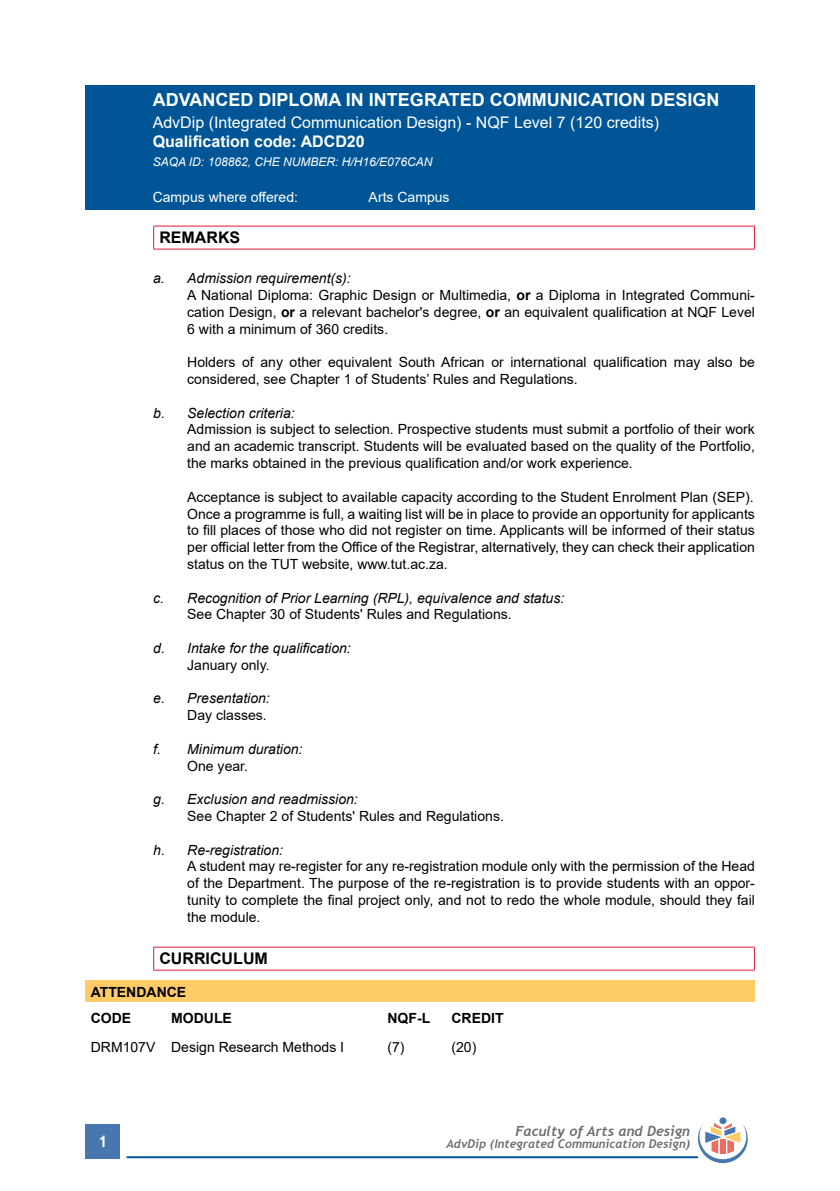
<style>
.page{position:relative;width:840px;height:1191px;background:#fff}
.page>*{position:absolute;margin:0;border:0;box-sizing:border-box;transform-origin:0 0}
.t1{font:700 18px "Arial";color:#fff}
.t2{font:16px "Arial";color:#fff}
.t3{font:700 16px "Arial";color:#fff}
.t4{font:700 16px "Arial";color:#000}
.t5{font:700 16px "Trebuchet MS";color:#fff}
.t6{font:14px/16.8px "Arial";color:#000;text-align:justify}
.t7{font:italic 14px "Arial";color:#000}
.t8{font:700 14px/26.4px "Arial";color:#000}
.t9{font:14px "Arial";color:#fff}
.t10{font:italic 700 14px "Trebuchet";color:#6d6e71}
.t11{font:italic 700 12px "Trebuchet";color:#6d6e71}
.t12{font:italic 12px "Arial";color:#fff}
.s1{font-style:italic}
.s2{font-weight:700}
</style>
<div class="page">
<div style="left:86px;top:1124px;width:34px;height:34px;background:#4777ae"></div>
<hr style="left:126px;top:1156px;width:571px;height:2px;background:#005596">
<div style="left:719px;top:1117px;width:7px;height:7px;background:#4777ae;border-radius:50%"></div>
<svg style="left:697px;top:1123px;width:50px;height:40px"></svg>
<div style="left:85px;top:85px;width:669px;height:125px;background:#005596"></div>
<hr style="left:153px;top:226px;width:601px;height:1px;background:#e31837">
<svg style="left:153px;top:227px;width:1px;height:21px"></svg>
<svg style="left:753px;top:227px;width:1px;height:21px"></svg>
<hr style="left:153px;top:248px;width:601px;height:1px;background:#e31837">
<hr style="left:153px;top:946px;width:601px;height:1px;background:#e31837">
<svg style="left:153px;top:947px;width:1px;height:22px"></svg>
<svg style="left:753px;top:947px;width:1px;height:22px"></svg>
<hr style="left:153px;top:969px;width:601px;height:1px;background:#e31837">
<div style="left:85px;top:980px;width:669px;height:22px;background:#ffcb66"></div>
<p class="t1" style="left:153px;top:87px;width:568px">ADVANCED DIPLOMA IN INTEGRATED COMMUNICATION DESIGN</p>
<p class="t2" style="left:153px;top:111px;width:507px">AdvDip (Integrated Communication Design) - NQF Level 7 (120 credits)</p>
<p class="t3" style="left:153px;top:130px;width:213px">Qualification code: ADCD20</p>
<p class="t12" style="left:153px;top:154px;width:281px">SAQA ID: 108862, CHE NUMBER: H/H16/E076CAN</p>
<p class="t9" style="left:153px;top:187px;width:147px">Campus where offered:</p>
<p class="t9" style="left:368px;top:187px;width:82px">Arts Campus</p>
<p class="t4" style="left:159px;top:226px;width:82px">REMARKS</p>
<p class="t6" style="left:187px;top:270px;width:569px;text-align:left;text-indent:-34px"><span class="s1">a. Admission requirement(s):<br></span>A National Diploma: Graphic Design or Multimedia, <span class="s2">or</span> a Diploma in Integrated Communi&shy;cation Design, <span class="s2">or</span> a relevant bachelor's degree, <span class="s2">or</span> an equivalent qualification at NQF Level 6 with a minimum of 360 credits.</p>
<p class="t6" style="left:187px;top:354px;width:569px">Holders of any other equivalent South African or international qualification may also be considered, see Chapter 1 of Students’ Rules and Regulations.</p>
<p class="t7" style="left:153px;top:404px;width:143px">b. Selection criteria:</p>
<p class="t6" style="left:187px;top:421px;width:569px">Admission is subject to selection. Prospective students must submit a portfolio of their work and an academic transcript. Students will be evaluated based on the quality of the Portfolio, the marks obtained in the previous qualification and/or work experience.</p>
<p class="t6" style="left:187px;top:488px;width:569px">Acceptance is subject to available capacity according to the Student Enrolment Plan (SEP).<br>Once a programme is full, a waiting list will be in place to provide an opportunity for applicants to fill places of those who did not register on time. Applicants will be informed of their status per official letter from the Office of the Registrar, alternatively, they can check their application status on the TUT website, www.tut.ac.za.</p>
<p class="t7" style="left:153px;top:588px;width:412px">c. Recognition of Prior Learning (RPL), equivalence and status:</p>
<p class="t6" style="left:187px;top:606px;width:326px">See Chapter 30 of Students' Rules and Regulations.</p>
<p class="t7" style="left:153px;top:639px;width:199px">d. Intake for the qualification:</p>
<p class="t6" style="left:187px;top:656px;width:84px">January only.</p>
<p class="t7" style="left:153px;top:689px;width:118px">e. Presentation:</p>
<p class="t6" style="left:187px;top:707px;width:81px">Day classes.</p>
<p class="t7" style="left:153px;top:740px;width:151px">f. Minimum duration:</p>
<p class="t6" style="left:187px;top:757px;width:62px">One year.</p>
<p class="t7" style="left:153px;top:790px;width:206px">g. Exclusion and readmission:</p>
<p class="t6" style="left:187px;top:807px;width:318px">See Chapter 2 of Students' Rules and Regulations.</p>
<p class="t7" style="left:153px;top:840px;width:131px">h. Re-registration:</p>
<p class="t6" style="left:187px;top:858px;width:569px">A student may re-register for any re-registration module only with the permission of the Head of the Department. The purpose of the re-registration is to provide students with an oppor&shy;tunity to complete the final project only, and not to redo the whole module, should they fail the module.</p>
<p class="t4" style="left:159px;top:947px;width:110px">CURRICULUM</p>
<p class="t8" style="left:91px;top:978px;width:97px">ATTENDANCE<br>CODE</p>
<p class="t8" style="left:171px;top:1005px;width:62px">MODULE</p>
<p class="t8" style="left:387px;top:1005px;width:44px">NQF-L</p>
<p class="t8" style="left:451px;top:1005px;width:54px">CREDIT</p>
<p class="t6" style="left:91px;top:1038px;width:255px">DRM107V Design Research Methods I</p>
<p class="t6" style="left:387px;top:1038px;width:19px">(7)</p>
<p class="t6" style="left:451px;top:1038px;width:26px">(20)</p>
<p class="t5" style="left:98px;top:1131px;width:11px">1</p>
<p class="t10" style="left:515px;top:1121px;width:176px">Faculty of Arts and Design</p>
<p class="t11" style="left:446px;top:1135px;width:245px">AdvDip (Integrated Communication Design)</p>
</div>
